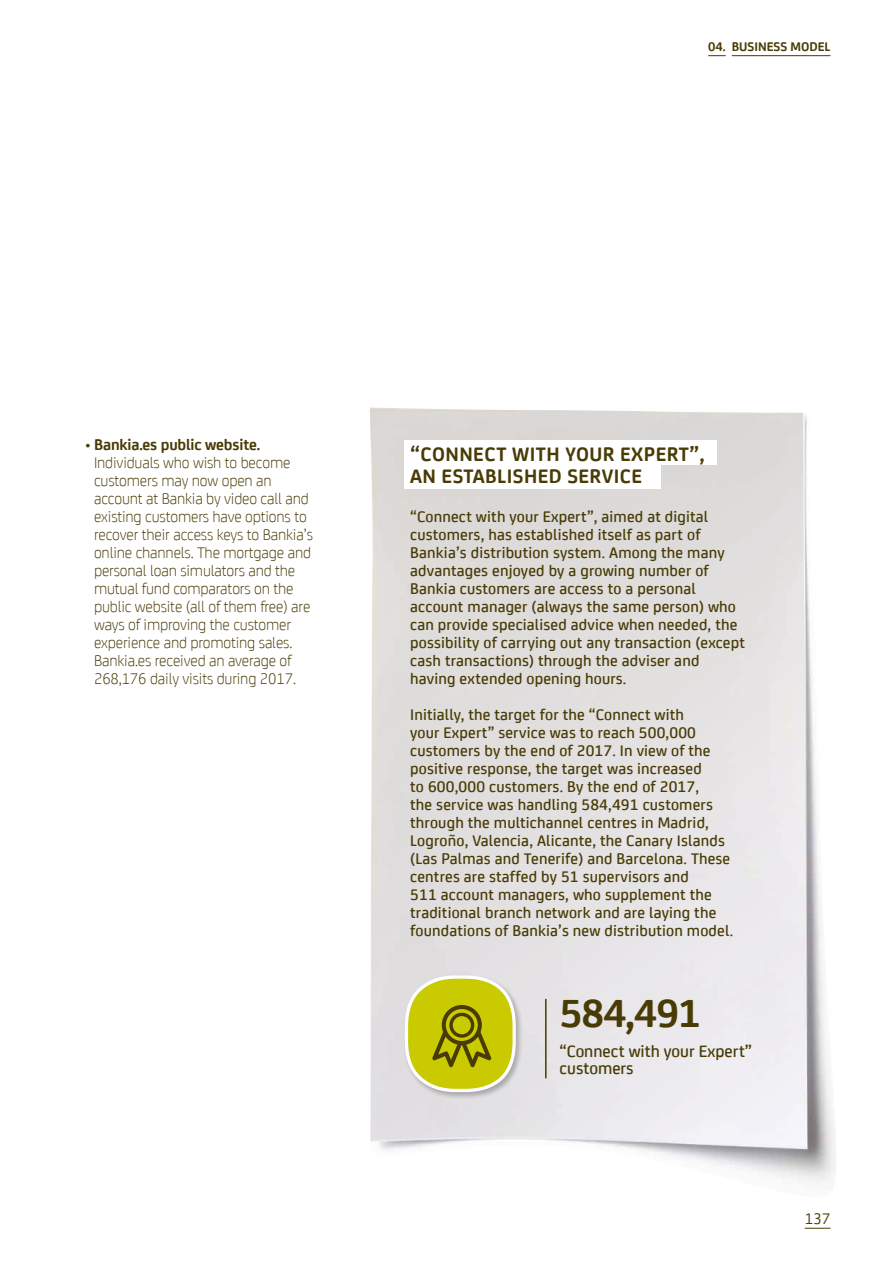
<style>
.page{position:relative;width:893px;height:1276px;background:#fff}
.page>*{position:absolute;margin:0;border:0;box-sizing:border-box;transform-origin:0 0}
.t1{font:700 42.3px "Bankia";letter-spacing:-.02em;color:#483b05}
.t2{font:700 21px/22.5px "Bankia";letter-spacing:.02em;color:#483b05}
.t3{font:500 17.7px/17.5px "Bankia";color:#483b05}
.t4{font:500 16.5px/18px "Bankia";letter-spacing:.01em;color:#483b05}
.t5{font:300 16.5px/18px "Bankia";letter-spacing:-.01em;color:#483b05}
.t6{font:16.5px "Bankia";color:#483b05}
.t7{font:700 13.5px "Bankia";color:#483b05}
.s1{font-weight:700}
</style>
<div class="page">
<img style="left:380px;top:562px;width:456px;height:621px">
<svg style="left:370px;top:407px;width:437px;height:741px;fill:#e2e0e0"></svg>
<svg style="left:805px;top:1227px;width:25px;height:1px"></svg>
<div style="left:404px;top:440px;width:312px;height:24px;background:#fff"></div>
<div style="left:404px;top:464px;width:257px;height:25px;background:#fff"></div>
<div style="left:404px;top:974px;width:119px;height:125px;background:#000;opacity:.25"></div>
<hr style="left:545px;top:999px;width:2px;height:79px;background:#483b05">
<svg style="left:403px;top:973px;width:114px;height:120px"></svg>
<svg style="left:708px;top:55px;width:18px;height:1px"></svg>
<hr style="left:732px;top:55px;width:98px;height:1px;background:#483b05">
<p class="t7" style="left:708px;top:37px;width:124px">04. BUSINESS MODEL</p>
<p class="t5" style="left:94px;top:434px;width:221px;text-indent:-9px">• <span class="s1">Bankia.es public website.<br></span>Individuals who wish to become customers may now open an account at Bankia by video call and existing customers have options to recover their access keys to Bankia’s online channels. The mortgage and personal loan simulators and the mutual fund comparators on the public website (all of them free) are ways of improving the customer experience and promoting sales.<br>Bankia.es received an average of<br>268,176 daily visits during 2017.</p>
<p class="t2" style="left:410px;top:441px;width:296px">“CONNECT WITH YOUR EXPERT”,<br>AN ESTABLISHED SERVICE</p>
<p class="t4" style="left:410px;top:506px;width:336px">“Connect with your Expert”, aimed at digital customers, has established itself as part of Bankia’s distribution system. Among the many advantages enjoyed by a growing number of Bankia customers are access to a personal account manager (always the same person) who can provide specialised advice when needed, the possibility of carrying out any transaction (except cash transactions) through the adviser and having extended opening hours.</p>
<p class="t4" style="left:410px;top:705px;width:325px">Initially, the target for the “Connect with<br>your Expert” service was to reach 500,000 customers by the end of 2017. In view of the positive response, the target was increased<br>to 600,000 customers. By the end of 2017,<br>the service was handling 584,491 customers through the multichannel centres in Madrid, Logroño, Valencia, Alicante, the Canary Islands (Las Palmas and Tenerife) and Barcelona. These centres are staffed by 51 supervisors and<br>511 account managers, who supplement the traditional branch network and are laying the foundations of Bankia’s new distribution model.</p>
<h1 class="t1" style="left:560px;top:981px;width:143px">584,491</h1>
<p class="t3" style="left:560px;top:1040px;width:194px">“Connect with your Expert” customers</p>
<p class="t6" style="left:805px;top:1206px;width:27px">137</p>
</div>
